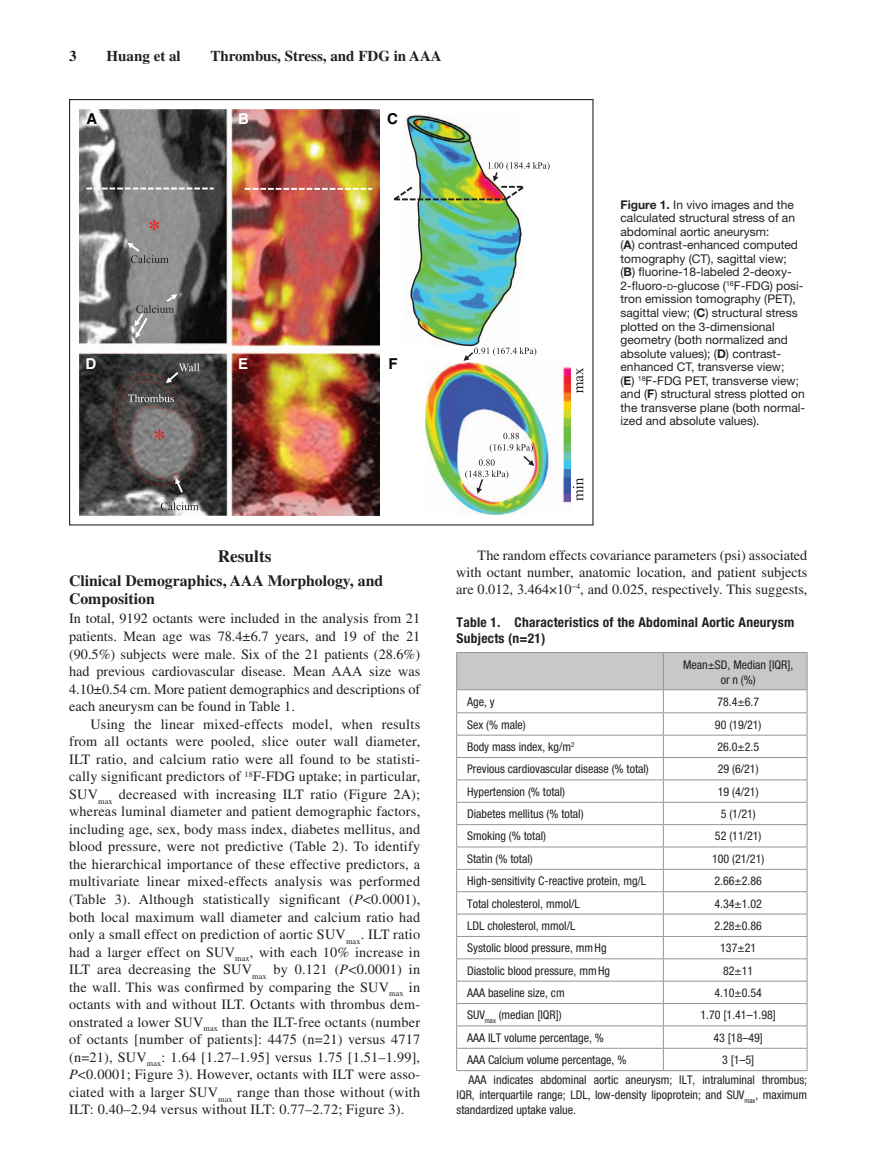
<style>
.page{position:relative;width:878px;height:1175px;background:#fff}
.page>*{position:absolute;margin:0;border:0;box-sizing:border-box;transform-origin:0 0}
.t1{font:700 17.25px "Times";color:#231f20}
.t2{font:700 15.75px/17.5px "Times";color:#231f20}
.t3{font:700 15px "Times";color:#231f20}
.t4{font:700 15px "Helvetica";color:#040503}
.t5{font:700 15px "Helvetica";color:#fff}
.t6{font:14.25px/17.5px "Times";color:#231f20;text-align:justify}
.t7{font:700 condensed 13.5px/15.8px "Helvetica Neue";letter-spacing:.02em;color:#231f20}
.t8{font:condensed 12px/15px "Helvetica Neue";color:#231f20}
.t9{font:12px/13.5px "Helvetica Neue";color:#231f20}
.s1{font-weight:700}
.s2{font-size:8.4px}
.s3{font-style:italic}
</style>
<div class="page">
<img style="left:69px;top:99px;width:525px;height:427px">
<hr style="left:456px;top:1070px;width:207px;height:1px;background:#939598">
<svg style="left:456px;top:652px;width:351px;height:418px"></svg>
<hr style="left:663px;top:1070px;width:144px;height:1px;background:#939598">
<p class="t3" style="left:69px;top:47px;width:9px">3</p>
<p class="t3" style="left:106px;top:47px;width:76px">Huang et al</p>
<p class="t3" style="left:210px;top:47px;width:233px">Thrombus, Stress, and FDG in AAA</p>
<p class="t4" style="left:86px;top:110px;width:12px">A</p>
<p class="t5" style="left:238px;top:110px;width:12px">B</p>
<p class="t4" style="left:387px;top:110px;width:12px">C</p>
<p class="t5" style="left:86px;top:354px;width:12px">D</p>
<p class="t5" style="left:238px;top:354px;width:12px">E</p>
<p class="t4" style="left:388px;top:354px;width:11px">F</p>
<p class="t9" style="left:620px;top:198px;width:186px"><span class="s1">Figure 1.</span> In vivo images and the calculated structural stress of an abdominal aortic aneurysm:<br>(<span class="s1">A</span>) contrast-enhanced computed tomography (CT), sagittal view;<br>(<span class="s1">B</span>) fluorine-18-labeled 2-deoxy-2-fluoro-<span class="s2">d</span>-glucose (<sup>18</sup>F-FDG) posi&shy;tron emission tomography (PET), sagittal view; (<span class="s1">C</span>) structural stress plotted on the 3-dimensional geometry (both normalized and absolute values); (<span class="s1">D</span>) contrast&shy;enhanced CT, transverse view;<br>(<span class="s1">E</span>) <sup>18</sup>F-FDG PET, transverse view; and (<span class="s1">F</span>) structural stress plotted on the transverse plane (both normal&shy;ized and absolute values).</p>
<p class="t1" style="left:218px;top:546px;width:55px">Results</p>
<p class="t2" style="left:69px;top:572px;width:315px">Clinical Demographics, AAA Morphology, and<br>Composition</p>
<p class="t6" style="left:69px;top:610px;width:353px">In total, 9192 octants were included in the analysis from 21 patients. Mean age was 78.4±6.7 years, and 19 of the 21 (90.5%) subjects were male. Six of the 21 patients (28.6%) had previous cardiovascular disease. Mean AAA size was 4.10±0.54 cm. More patient demographics and descriptions of each aneurysm can be found in Table 1.</p>
<p class="t6" style="left:69px;top:715px;width:353px;text-indent:21px">Using the linear mixed-effects model, when results from all octants were pooled, slice outer wall diameter, ILT ratio, and calcium ratio were all found to be statisti&shy;cally significant predictors of <sup>18</sup>F-FDG uptake; in particular, SUV<sub>max</sub> decreased with increasing ILT ratio (Figure 2A); whereas luminal diameter and patient demographic factors, including age, sex, body mass index, diabetes mellitus, and blood pressure, were not predictive (Table 2). To identify the hierarchical importance of these effective predictors, a multivariate linear mixed-effects analysis was performed (Table 3). Although statistically significant (<span class="s3">P</span>&lt;0.0001), both local maximum wall diameter and calcium ratio had only a small effect on prediction of aortic SUV<sub>max</sub>. ILT ratio had a larger effect on SUV<sub>max</sub>, with each 10% increase in ILT area decreasing the SUV<sub>max</sub> by 0.121 (<span class="s3">P</span>&lt;0.0001) in the wall. This was confirmed by comparing the SUV<sub>max</sub> in octants with and without ILT. Octants with thrombus dem&shy;onstrated a lower SUV<sub>max</sub> than the ILT-free octants (number of octants [number of patients]: 4475 (n=21) versus 4717 (n=21), SUV<sub>max</sub>: 1.64 [1.27–1.95] versus 1.75 [1.51–1.99], <span class="s3">P</span>&lt;0.0001; Figure 3). However, octants with ILT were asso&shy;ciated with a larger SUV<sub>max</sub> range than those without (with ILT: 0.40–2.94 versus without ILT: 0.77–2.72; Figure 3).</p>
<p class="t6" style="left:456px;top:546px;width:352px;text-indent:21px">The random effects covariance parameters (psi) associated with octant number, anatomic location, and patient subjects are 0.012, 3.464×10<sup>−4</sup>, and 0.025, respectively. This suggests,</p>
<p class="t7" style="left:456px;top:614px;width:339px">Table 1. Characteristics of the Abdominal Aortic Aneurysm<br>Subjects (n=21)</p>
<p class="t8" style="left:683px;top:657px;width:112px;text-align:center">Mean±SD, Median [IQR], or n (%)</p>
<p class="t8" style="left:467px;top:694px;width:29px">Age, y</p>
<p class="t8" style="left:717px;top:694px;width:43px">78.4±6.7</p>
<p class="t8" style="left:467px;top:717px;width:60px">Sex (% male)</p>
<p class="t8" style="left:715px;top:717px;width:48px">90 (19/21)</p>
<p class="t8" style="left:467px;top:739px;width:109px">Body mass index, kg/m<sup>2</sup></p>
<p class="t8" style="left:717px;top:739px;width:43px">26.0±2.5</p>
<p class="t8" style="left:467px;top:761px;width:183px">Previous cardiovascular disease (% total)</p>
<p class="t8" style="left:717px;top:761px;width:42px">29 (6/21)</p>
<p class="t8" style="left:467px;top:784px;width:99px">Hypertension (% total)</p>
<p class="t8" style="left:717px;top:784px;width:42px">19 (4/21)</p>
<p class="t8" style="left:467px;top:806px;width:118px">Diabetes mellitus (% total)</p>
<p class="t8" style="left:720px;top:806px;width:37px">5 (1/21)</p>
<p class="t8" style="left:467px;top:828px;width:80px">Smoking (% total)</p>
<p class="t8" style="left:715px;top:828px;width:48px">52 (11/21)</p>
<p class="t8" style="left:467px;top:851px;width:67px">Statin (% total)</p>
<p class="t8" style="left:712px;top:851px;width:54px">100 (21/21)</p>
<p class="t8" style="left:467px;top:873px;width:180px">High-sensitivity C-reactive protein, mg/L</p>
<p class="t8" style="left:714px;top:873px;width:49px">2.66±2.86</p>
<p class="t8" style="left:467px;top:895px;width:114px">Total cholesterol, mmol/L</p>
<p class="t8" style="left:714px;top:895px;width:49px">4.34±1.02</p>
<p class="t8" style="left:467px;top:918px;width:110px">LDL cholesterol, mmol/L</p>
<p class="t8" style="left:714px;top:918px;width:49px">2.28±0.86</p>
<p class="t8" style="left:467px;top:940px;width:141px">Systolic blood pressure, mmHg</p>
<p class="t8" style="left:720px;top:940px;width:37px">137±21</p>
<p class="t8" style="left:467px;top:962px;width:144px">Diastolic blood pressure, mmHg</p>
<p class="t8" style="left:723px;top:962px;width:32px">82±11</p>
<p class="t8" style="left:467px;top:985px;width:99px">AAA baseline size, cm</p>
<p class="t8" style="left:714px;top:985px;width:49px">4.10±0.54</p>
<p class="t8" style="left:467px;top:1007px;width:96px">SUV<sub>max</sub> (median [IQR])</p>
<p class="t8" style="left:700px;top:1007px;width:77px">1.70 [1.41–1.98]</p>
<p class="t8" style="left:467px;top:1029px;width:138px">AAA ILT volume percentage, %</p>
<p class="t8" style="left:713px;top:1029px;width:51px">43 [18–49]</p>
<p class="t8" style="left:467px;top:1052px;width:161px">AAA Calcium volume percentage, %</p>
<p class="t8" style="left:468px;top:1049px;width:340px;line-height:20.2px;text-indent:253px">3 [1–5]<br>AAA indicates abdominal aortic aneurysm; ILT, intraluminal thrombus;</p>
<p class="t8" style="left:456px;top:1087px;width:352px">IQR, interquartile range; LDL, low-density lipoprotein; and SUV<sub>max</sub>, maximum standardized uptake value.</p>
</div>
